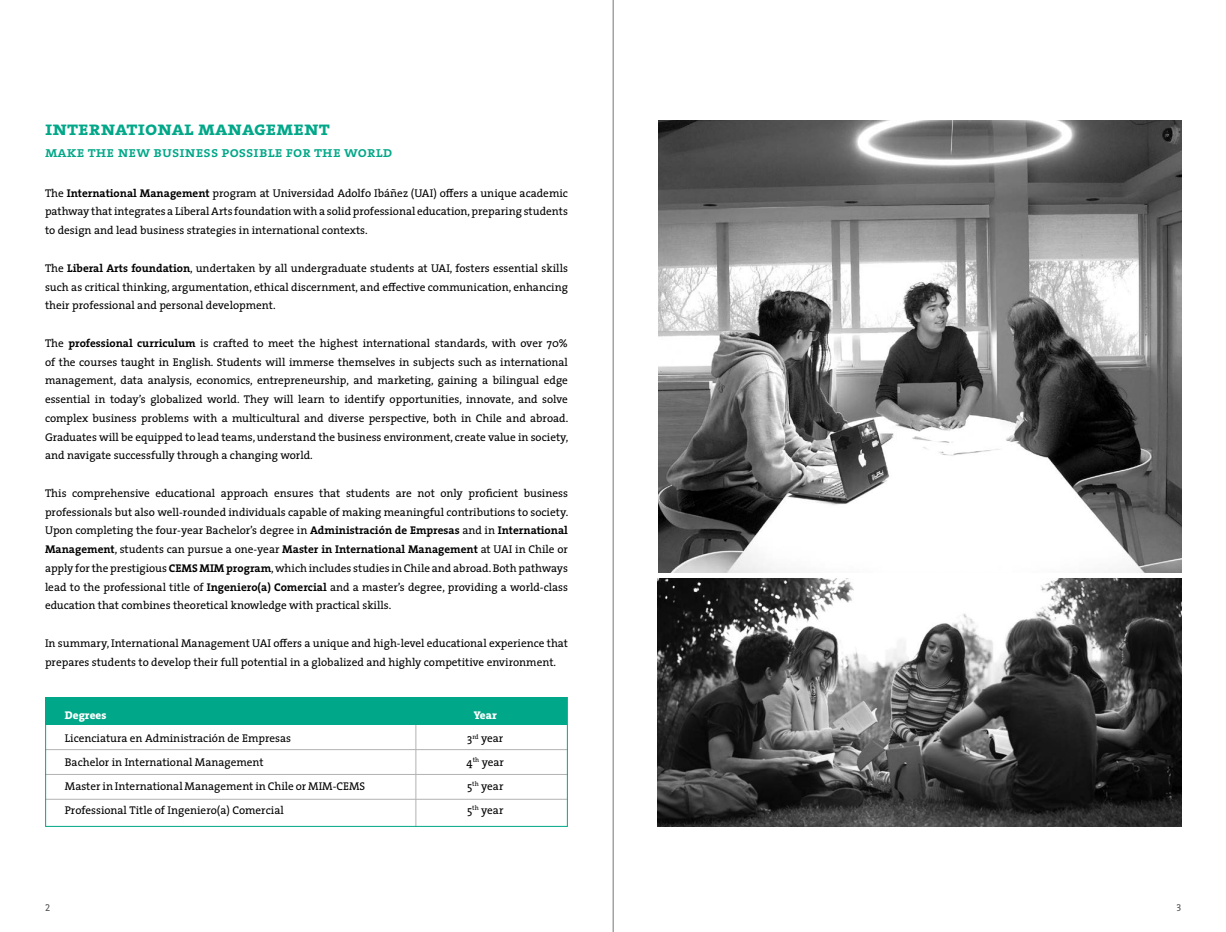
<style>
.page{position:relative;width:1226px;height:932px;background:#fff}
.page>*{position:absolute;margin:0;border:0;box-sizing:border-box;transform-origin:0 0}
.t1{font:20px "The Serif Bold Caps";color:#00a788}
.t2{font:15px "The Serif Semi Bold Caps";color:#00a788}
.t3{font:11.25px/18.8px "The Serif";color:#000;text-align:justify}
.t4{font:800 11.25px "The Serif";color:#fff}
.t5{font:10px "The Serif Regular Caps";color:#575756}
.s1{font-weight:700}
</style>
<div class="page">
<hr style="left:613px;top:0;width:1px;height:932px;background:#9d9d9c">
<img style="left:658px;top:579px;width:523px;height:248px">
<img style="left:658px;top:120px;width:523px;height:453px">
<hr style="left:416px;top:697px;width:1px;height:129px;background:#b2b2b2">
<hr style="left:46px;top:749px;width:521px;height:1px;background:#b2b2b2">
<hr style="left:46px;top:774px;width:521px;height:1px;background:#b2b2b2">
<hr style="left:46px;top:799px;width:521px;height:1px;background:#b2b2b2">
<div style="left:46px;top:697px;width:521px;height:28px;background:#00a788"></div>
<div style="left:45px;top:697px;width:523px;height:130px;border:1px solid #00a788"></div>
<p class="t1" style="left:45px;top:112px;width:286px">international management</p>
<p class="t2" style="left:45px;top:139px;width:349px">make the new business possible for the world</p>
<p class="t3" style="left:45px;top:183px;width:524px">The <span class="s1">International Management</span> program at Universidad Adolfo Ibáñez (UAI) offers a unique academic pathway that integrates a Liberal Arts foundation with a solid professional education, preparing students to design and lead business strategies in international contexts.</p>
<p class="t3" style="left:45px;top:258px;width:525px">The <span class="s1">Liberal Arts foundation</span>, undertaken by all undergraduate students at UAI, fosters essential skills such as critical thinking, argumentation, ethical discernment, and effective communication, enhancing their professional and personal development.</p>
<p class="t3" style="left:45px;top:333px;width:525px">The <span class="s1">professional curriculum</span> is crafted to meet the highest international standards, with over 70% of the courses taught in English. Students will immerse themselves in subjects such as international management, data analysis, economics, entrepreneurship, and marketing, gaining a bilingual edge essential in today’s globalized world. They will learn to identify opportunities, innovate, and solve complex business problems with a multicultural and diverse perspective, both in Chile and abroad.<br>Graduates will be equipped to lead teams, understand the business environment, create value in society, and navigate successfully through a changing world.</p>
<p class="t3" style="left:45px;top:483px;width:525px">This comprehensive educational approach ensures that students are not only proficient business professionals but also well-rounded individuals capable of making meaningful contributions to society.</p>
<p class="t3" style="left:45px;top:521px;width:525px">Upon completing the four-year Bachelor’s degree in <span class="s1">Administración de Empresas</span> and in <span class="s1">International Management</span>, students can pursue a one-year <span class="s1">Master in International Management</span> at UAI in Chile or apply for the prestigious <span class="s1">CEMS MIM program</span>, which includes studies in Chile and abroad. Both pathways lead to the professional title of <span class="s1">Ingeniero(a) Comercial</span> and a master’s degree, providing a world-class education that combines theoretical knowledge with practical skills.</p>
<p class="t3" style="left:45px;top:633px;width:525px">In summary, International Management UAI offers a unique and high-level educational experience that prepares students to develop their full potential in a globalized and highly competitive environment.</p>
<p class="t4" style="left:65px;top:705px;width:43px">Degrees</p>
<p class="t3" style="left:65px;top:729px;width:228px">Licenciatura en Administración de Empresas</p>
<p class="t3" style="left:65px;top:753px;width:200px">Bachelor in International Management</p>
<p class="t3" style="left:65px;top:776px;width:302px">Master in International Management in Chile or MIM-CEMS</p>
<p class="t3" style="left:65px;top:800px;width:220px">Professional Title of Ingeniero(a) Comercial</p>
<p class="t4" style="left:474px;top:705px;width:25px">Year</p>
<p class="t3" style="left:467px;top:729px;width:38px">3<sup>rd</sup> year</p>
<p class="t3" style="left:467px;top:753px;width:39px">4<sup>th</sup> year</p>
<p class="t3" style="left:467px;top:776px;width:38px">5<sup>th</sup> year</p>
<p class="t3" style="left:467px;top:800px;width:38px">5<sup>th</sup> year</p>
<p class="t5" style="left:45px;top:899px;width:7px">2</p>
<p class="t5" style="left:1176px;top:899px;width:7px">3</p>
</div>
